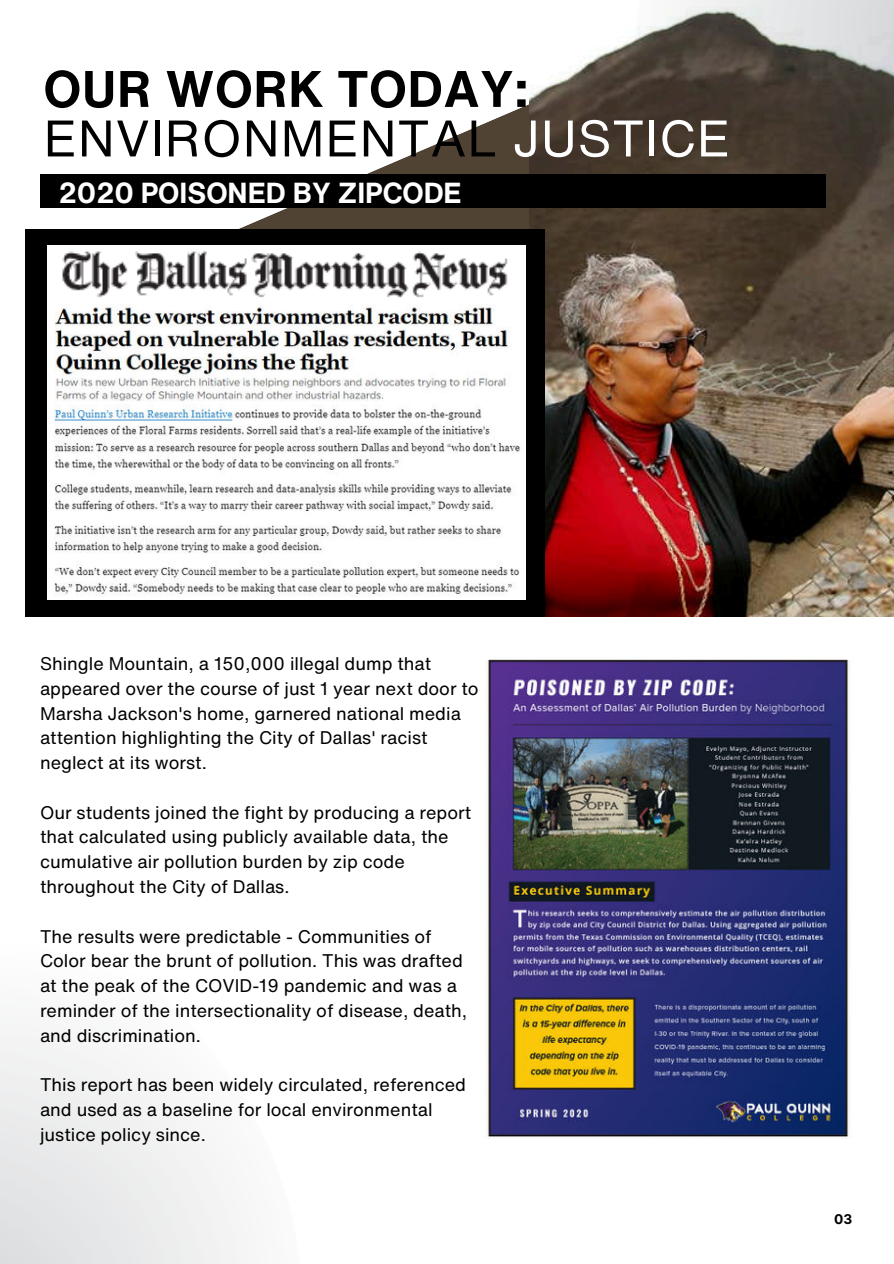
<style>
.page{position:relative;width:894px;height:1264px;background:#fff}
.page>*{position:absolute;margin:0;border:0;box-sizing:border-box;transform-origin:0 0}
.t1{font:700 50.4px/49.5px "Helvetica Now Text";letter-spacing:.015em;color:#000001}
.t2{font:700 28.5px "Helvetica Now Text";color:#fff}
.t3{font:18px/24.8px "Helvetica Now Text";color:#000}
.t4{font:700 13.5px "Inter";color:#000001}
.s1{font-weight:400}
.s2{font-weight:400;color:#fff}
</style>
<div class="page">
<svg style="left:239px;top:104px;width:290px;height:125px"></svg>
<img style="left:529px;top:40px;width:364px;height:576px">
<img style="left:633px;top:0;width:260px;height:439px">
<svg style="left:0;top:1032px;width:241px;height:231px;fill:#f0f0f1"></svg>
<div style="left:40px;top:174px;width:785px;height:34px;background:#000001"></div>
<div style="left:26px;top:229px;width:518px;height:388px;background:#000001"></div>
<img style="left:47px;top:245px;width:478px;height:59px">
<img style="left:47px;top:304px;width:478px;height:296px">
<img style="left:486px;top:659px;width:364px;height:479px">
<h1 class="t1" style="left:44px;top:65px;width:688px">OUR WORK TODAY:<br><span class="s1">ENVIRONMENTAL</span> <span class="s2">JUSTICE</span></h1>
<h2 class="t2" style="left:58px;top:173px;width:404px">2020 POISONED BY ZIPCODE</h2>
<p class="t3" style="left:40px;top:651px;width:440px">Shingle Mountain, a 150,000 illegal dump that appeared over the course of just 1 year next door to Marsha Jackson's home, garnered national media attention highlighting the City of Dallas' racist neglect at its worst.</p>
<p class="t3" style="left:40px;top:800px;width:432px">Our students joined the fight by producing a report that calculated using publicly available data, the cumulative air pollution burden by zip code throughout the City of Dallas.</p>
<p class="t3" style="left:40px;top:923px;width:428px">The results were predictable - Communities of Color bear the brunt of pollution. This was drafted at the peak of the COVID-19 pandemic and was a reminder of the intersectionality of disease, death, and discrimination.</p>
<p class="t3" style="left:40px;top:1072px;width:427px">This report has been widely circulated, referenced and used as a baseline for local environmental justice policy since.</p>
<p class="t4" style="left:834px;top:1209px;width:20px">03</p>
</div>
